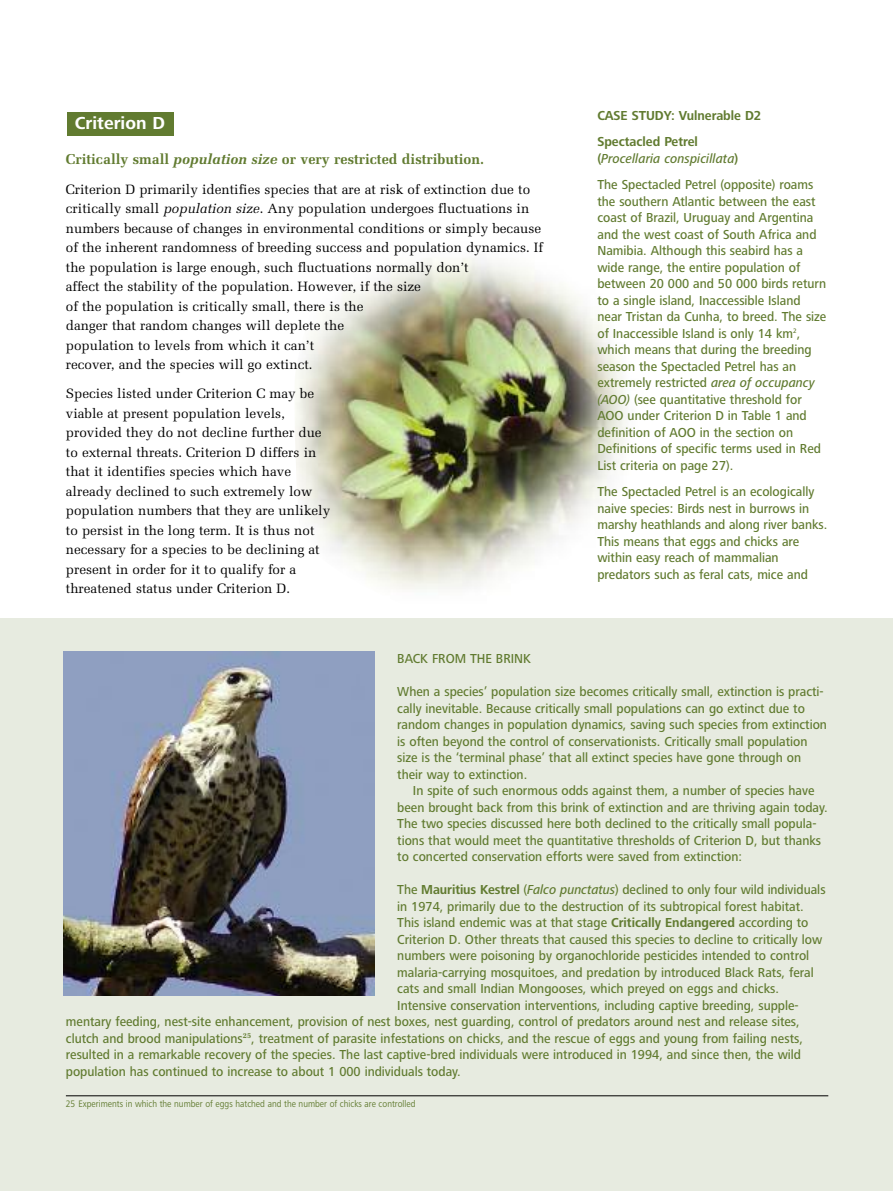
<style>
.page{position:relative;width:893px;height:1191px;background:#fff}
.page>*{position:absolute;margin:0;border:0;box-sizing:border-box;transform-origin:0 0}
.t1{font:700 18px "Frutiger Next LT";color:#fff}
.t2{font:700 14.25px "Melior";color:#617b30}
.t3{font:500 13.5px/16.5px "Frutiger Next LT";color:#617b30;scale:.94 1}
.t4{font:13.5px/19.5px "Melior";color:#000}
.t5{font:700 13.5px/26.2px "Frutiger Next LT";color:#617b30;scale:.94 1}
.t6{font:9.75px "Frutiger Next LT";color:#617b30;scale:.9 1}
.s1{font-style:italic}
.s2{font-weight:700}
</style>
<div class="page">
<img style="left:295px;top:258px;width:332px;height:331px">
<div style="left:0;top:618px;width:893px;height:573px;background:#e7ebe0"></div>
<div style="left:67px;top:112px;width:107px;height:23px;background:#617b30"></div>
<hr style="left:66px;top:1095px;width:762px;height:1px;background:#000">
<img style="left:64px;top:651px;width:311px;height:344px">
<h1 class="t1" style="left:75px;top:117px;width:92px">Criterion D</h1>
<p class="t2" style="left:66px;top:151px;width:420px">Critically small <span class="s1">population size</span> or very restricted distribution.</p>
<p class="t4" style="left:66px;top:179px;width:478px">Criterion D primarily identifies species that are at risk of extinction due to critically small <span class="s1">population size</span>. Any population undergoes fluctuations in numbers because of changes in environmental conditions or simply because of the inherent randomness of breeding success and population dynamics. If the population is large enough, such fluctuations normally don’t<br>affect the stability of the population. However, if the size<br>of the population is critically small, there is the<br>danger that random changes will deplete the<br>population to levels from which it can’t<br>recover, and the species will go extinct.</p>
<p class="t4" style="left:66px;top:384px;width:266px">Species listed under Criterion C may be viable at present population levels, provided they do not decline further due to external threats. Criterion D differs in that it identifies species which have already declined to such extremely low population numbers that they are unlikely to persist in the long term. It is thus not necessary for a species to be declining at present in order for it to qualify for a threatened status under Criterion D.</p>
<p class="t5" style="left:597px;top:104px;width:176px">CASE STUDY: Vulnerable D2<br>Spectacled Petrel</p>
<p class="t3" style="left:597px;top:147px;width:231px;line-height:26.2px"><span class="s2">(</span><span class="s1">Procellaria conspicillata</span><span class="s2">)<br></span>The Spectacled Petrel (opposite) roams</p>
<p class="t3" style="left:597px;top:194px;width:245px">the southern Atlantic between the east coast of Brazil, Uruguay and Argentina and the west coast of South Africa and Namibia. Although this seabird has a wide range, the entire population of between 20 000 and 50 000 birds return to a single island, Inaccessible Island near Tristan da Cunha, to breed. The size of Inaccessible Island is only 14 km<sup>2</sup>, which means that during the breeding season the Spectacled Petrel has an extremely restricted <span class="s1">area of occupancy (AOO)</span> (see quantitative threshold for AOO under Criterion D in Table 1 and definition of AOO in the section on Definitions of specific terms used in Red List criteria on page 27).</p>
<p class="t3" style="left:597px;top:485px;width:246px">The Spectacled Petrel is an ecologically naive species: Birds nest in burrows in marshy heathlands and along river banks.<br>This means that eggs and chicks are within easy reach of mammalian predators such as feral cats, mice and</p>
<p class="t3" style="left:397px;top:651px;width:144px">BACK FROM THE BRINK</p>
<p class="t3" style="left:397px;top:684px;width:459px">When a species’ population size becomes critically small, extinction is practi&shy;cally inevitable. Because critically small populations can go extinct due to random changes in population dynamics, saving such species from extinction is often beyond the control of conservationists. Critically small population size is the ‘terminal phase’ that all extinct species have gone through on their way to extinction.</p>
<p class="t3" style="left:397px;top:783px;width:459px;text-indent:16px">In spite of such enormous odds against them, a number of species have been brought back from this brink of extinction and are thriving again today.<br>The two species discussed here both declined to the critically small popula&shy;tions that would meet the quantitative thresholds of Criterion D, but thanks to concerted conservation efforts were saved from extinction:</p>
<p class="t3" style="left:397px;top:882px;width:457px">The <span class="s2">Mauritius Kestrel</span> (<span class="s1">Falco punctatus</span>) declined to only four wild individuals</p>
<p class="t3" style="left:397px;top:899px;width:434px">in 1974, primarily due to the destruction of its subtropical forest habitat.</p>
<p class="t3" style="left:397px;top:915px;width:439px">This island endemic was at that stage <span class="s2">Critically Endangered</span> according to</p>
<p class="t3" style="left:397px;top:932px;width:454px">Criterion D. Other threats that caused this species to decline to critically low</p>
<p class="t3" style="left:397px;top:948px;width:440px">numbers were poisoning by organochloride pesticides intended to control</p>
<p class="t3" style="left:397px;top:965px;width:445px">malaria-carrying mosquitoes, and predation by introduced Black Rats, feral</p>
<p class="t3" style="left:397px;top:981px;width:408px">cats and small Indian Mongooses, which preyed on eggs and chicks.</p>
<p class="t3" style="left:397px;top:998px;width:429px">Intensive conservation interventions, including captive breeding, supple-</p>
<p class="t3" style="left:66px;top:1014px;width:782px">mentary feeding, nest-site enhancement, provision of nest boxes, nest guarding, control of predators around nest and release sites,</p>
<p class="t3" style="left:66px;top:1031px;width:786px">clutch and brood manipulations<sup>25</sup>, treatment of parasite infestations on chicks, and the rescue of eggs and young from failing nests,</p>
<p class="t3" style="left:66px;top:1047px;width:784px">resulted in a remarkable recovery of the species. The last captive-bred individuals were introduced in 1994, and since then, the wild</p>
<p class="t3" style="left:66px;top:1064px;width:422px">population has continued to increase to about 1 000 individuals today.</p>
<p class="t6" style="left:66px;top:1100px;width:390px">25 Experiments in which the number of eggs hatched and the number of chicks are controlled</p>
</div>
